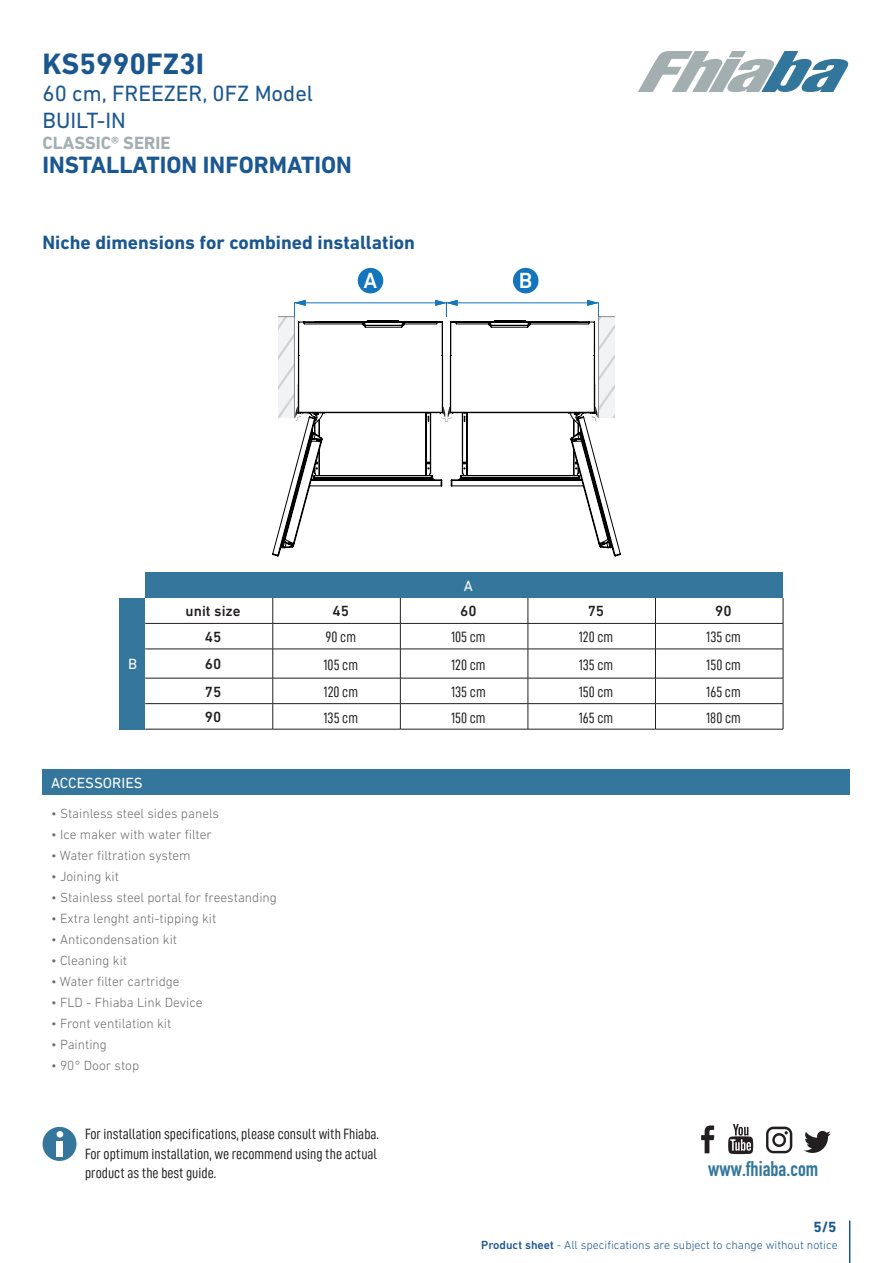
<style>
.page{position:relative;width:893px;height:1263px;background:#fff}
.page>*{position:absolute;margin:0;border:0;box-sizing:border-box;transform-origin:0 0}
.Product_code{font:700 30px "DIN Next LT Pro";color:#1b578f}
.Sottotitolo{font:700 24px "DIN Next LT Pro";color:#1b5790}
.Sigla{font:22.5px "DIN Next LT Pro";color:#1b578f}
.t1{font:500 22.35px "DIN Next LT Pro";color:#fff}
.t2{font:700 21px "DIN Condensed";color:#34769c}
.t3{font:700 19.5px "DIN Next LT Pro";color:#1b5790}
.Serie{font:700 18px "DIN Next LT Pro";color:#a2aeaf}
.Information{font:15px "D DIN Condensed";color:#231f20}
.t4{font:500 15px "DIN Next LT Pro";color:#231f20}
.Titolo_fascioni_blu{font:15px "DIN Next LT Pro";color:#fff}
.t5{font:700 15px "DIN Next LT Pro";color:#1b5790}
.Testo_FEATURES{font:300 13.5px "DIN Next LT Pro";color:#6c6d70}
.t6{font:300 12px "DIN Next LT Pro";color:#1b5790}
.s1{font-weight:500}
</style>
<div class="page">
<hr style="left:849px;top:1220px;width:1px;height:43px;background:#1b5790">
<svg style="left:638px;top:51px;width:211px;height:41px"></svg>
<img style="left:701px;top:1124px;width:130px;height:31px">
<div style="left:43px;top:1127px;width:34px;height:34px;background:#34769c;border-radius:50%"></div>
<div style="left:57px;top:1141px;width:6px;height:16px;background:#fff"></div>
<svg style="left:57px;top:1131px;width:6px;height:6px"></svg>
<div style="left:43px;top:770px;width:807px;height:25px;background:#34769c"></div>
<div style="left:145px;top:572px;width:638px;height:26px;background:#34769c"></div>
<div style="left:120px;top:598px;width:25px;height:131px;background:#34769c"></div>
<hr style="left:145px;top:623px;width:128px;height:1px;background:#231f20">
<hr style="left:273px;top:623px;width:127px;height:1px;background:#231f20">
<hr style="left:400px;top:623px;width:128px;height:1px;background:#231f20">
<hr style="left:528px;top:623px;width:127px;height:1px;background:#231f20">
<hr style="left:655px;top:623px;width:128px;height:1px;background:#231f20">
<hr style="left:145px;top:649px;width:128px;height:1px;background:#231f20">
<hr style="left:273px;top:649px;width:127px;height:1px;background:#231f20">
<hr style="left:400px;top:649px;width:128px;height:1px;background:#231f20">
<hr style="left:528px;top:649px;width:127px;height:1px;background:#231f20">
<hr style="left:655px;top:649px;width:128px;height:1px;background:#231f20">
<hr style="left:145px;top:678px;width:128px;height:1px;background:#231f20">
<hr style="left:273px;top:678px;width:127px;height:1px;background:#231f20">
<hr style="left:400px;top:678px;width:128px;height:1px;background:#231f20">
<hr style="left:528px;top:678px;width:127px;height:1px;background:#231f20">
<hr style="left:655px;top:678px;width:128px;height:1px;background:#231f20">
<hr style="left:145px;top:703px;width:128px;height:1px;background:#231f20">
<hr style="left:273px;top:703px;width:127px;height:1px;background:#231f20">
<svg style="left:273px;top:598px;width:1px;height:131px"></svg>
<hr style="left:400px;top:703px;width:128px;height:1px;background:#231f20">
<svg style="left:400px;top:598px;width:1px;height:131px"></svg>
<hr style="left:528px;top:703px;width:127px;height:1px;background:#231f20">
<svg style="left:528px;top:598px;width:1px;height:131px"></svg>
<hr style="left:655px;top:703px;width:128px;height:1px;background:#231f20">
<svg style="left:655px;top:598px;width:1px;height:131px"></svg>
<svg style="left:783px;top:598px;width:1px;height:131px"></svg>
<hr style="left:145px;top:729px;width:128px;height:1px;background:#231f20">
<hr style="left:273px;top:729px;width:127px;height:1px;background:#231f20">
<hr style="left:400px;top:729px;width:128px;height:1px;background:#231f20">
<hr style="left:528px;top:729px;width:127px;height:1px;background:#231f20">
<hr style="left:655px;top:729px;width:128px;height:1px;background:#231f20">
<div style="left:358px;top:268px;width:25px;height:25px;background:#1375bc;border-radius:50%"></div>
<div style="left:513px;top:268px;width:25px;height:25px;background:#1375bc;border-radius:50%"></div>
<svg style="left:272px;top:300px;width:349px;height:256px"></svg>
<p class="Product_code" style="left:43px;top:46px;width:163px">KS5990FZ3I</p>
<p class="Sigla" style="left:43px;top:80px;width:272px">60 cm, FREEZER, 0FZ Model</p>
<p class="Sigla" style="left:43px;top:107px;width:85px">BUILT-IN</p>
<p class="Serie" style="left:43px;top:132px;width:130px">CLASSIC® SERIE</p>
<p class="Sottotitolo" style="left:43px;top:150px;width:311px">INSTALLATION INFORMATION</p>
<p class="t3" style="left:43px;top:230px;width:374px">Niche dimensions for combined installation</p>
<p class="t1" style="left:364px;top:267px;width:15px">A</p>
<p class="t1" style="left:519px;top:267px;width:15px">B</p>
<p class="Titolo_fascioni_blu" style="left:128px;top:655px;width:11px">B</p>
<p class="Titolo_fascioni_blu" style="left:51px;top:774px;width:93px">ACCESSORIES</p>
<p class="Titolo_fascioni_blu" style="left:464px;top:577px;width:11px">A</p>
<p class="t4" style="left:186px;top:602px;width:57px">unit size</p>
<p class="t4" style="left:333px;top:602px;width:18px">45</p>
<p class="t4" style="left:460px;top:602px;width:18px">60</p>
<p class="t4" style="left:588px;top:602px;width:18px">75</p>
<p class="t4" style="left:715px;top:602px;width:18px">90</p>
<p class="t4" style="left:205px;top:628px;width:18px">45</p>
<p class="Information" style="left:326px;top:629px;width:32px">90 cm</p>
<p class="Information" style="left:451px;top:629px;width:36px">105 cm</p>
<p class="Information" style="left:579px;top:629px;width:36px">120 cm</p>
<p class="Information" style="left:706px;top:629px;width:36px">135 cm</p>
<p class="t4" style="left:205px;top:655px;width:18px">60</p>
<p class="Information" style="left:324px;top:656px;width:36px">105 cm</p>
<p class="Information" style="left:451px;top:656px;width:36px">120 cm</p>
<p class="Information" style="left:579px;top:656px;width:36px">135 cm</p>
<p class="Information" style="left:706px;top:656px;width:36px">150 cm</p>
<p class="t4" style="left:205px;top:683px;width:18px">75</p>
<p class="Information" style="left:324px;top:684px;width:36px">120 cm</p>
<p class="Information" style="left:451px;top:684px;width:36px">135 cm</p>
<p class="Information" style="left:579px;top:684px;width:36px">150 cm</p>
<p class="Information" style="left:706px;top:684px;width:36px">165 cm</p>
<p class="t4" style="left:205px;top:708px;width:18px">90</p>
<p class="Information" style="left:323px;top:709px;width:36px">135 cm</p>
<p class="Information" style="left:451px;top:709px;width:36px">150 cm</p>
<p class="Information" style="left:579px;top:709px;width:36px">165 cm</p>
<p class="Information" style="left:706px;top:709px;width:36px">180 cm</p>
<p class="Testo_FEATURES" style="left:51px;top:806px;width:170px">• Stainless steel sides panels</p>
<p class="Testo_FEATURES" style="left:51px;top:827px;width:162px">• Ice maker with water filter</p>
<p class="Testo_FEATURES" style="left:51px;top:848px;width:141px">• Water filtration system</p>
<p class="Testo_FEATURES" style="left:51px;top:869px;width:69px">• Joining kit</p>
<p class="Testo_FEATURES" style="left:51px;top:890px;width:227px">• Stainless steel portal for freestanding</p>
<p class="Testo_FEATURES" style="left:51px;top:911px;width:167px">• Extra lenght anti-tipping kit</p>
<p class="Testo_FEATURES" style="left:51px;top:932px;width:128px">• Anticondensation kit</p>
<p class="Testo_FEATURES" style="left:51px;top:953px;width:78px">• Cleaning kit</p>
<p class="Testo_FEATURES" style="left:51px;top:974px;width:130px">• Water filter cartridge</p>
<p class="Testo_FEATURES" style="left:51px;top:995px;width:153px">• FLD - Fhiaba Link Device</p>
<p class="Testo_FEATURES" style="left:51px;top:1016px;width:122px">• Front ventilation kit</p>
<p class="Testo_FEATURES" style="left:51px;top:1037px;width:57px">• Painting</p>
<p class="Testo_FEATURES" style="left:51px;top:1058px;width:90px">• 90° Door stop</p>
<p class="Information" style="left:85px;top:1126px;width:295px">For installation specifications, please consult with Fhiaba.</p>
<p class="Information" style="left:85px;top:1145px;width:294px">For optimum installation, we recommend using the actual</p>
<p class="Information" style="left:85px;top:1164px;width:133px">product as the best guide.</p>
<p class="t2" style="left:708px;top:1154px;width:111px">www.fhiaba.com</p>
<p class="t5" style="left:813px;top:1218px;width:25px">5/5</p>
<p class="t6" style="left:481px;top:1238px;width:358px"><span class="s1">Product sheet</span> - All specifications are subject to change without notice</p>
</div>
